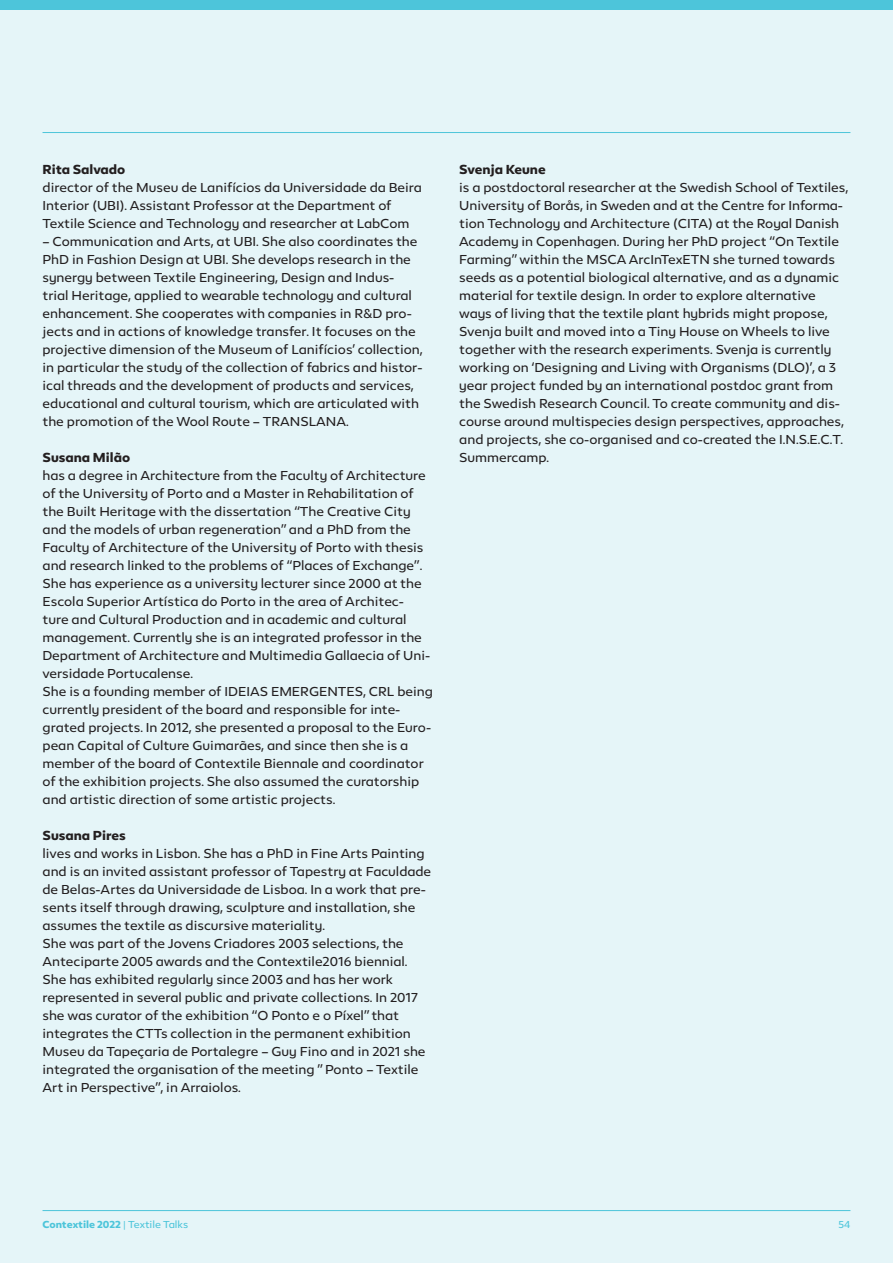
<style>
.page{position:relative;width:893px;height:1263px;background:#e5f5f8}
.page>*{position:absolute;margin:0;border:0;box-sizing:border-box;transform-origin:0 0}
.t1{font:13.5px/18px "Epura";color:#231f20}
.t2{font:700 13.5px "Epura";color:#231f20}
.t3{font:700 10.5px "Epura";color:#4dc5da}
.t4{font:10.5px "Epura";color:#4dc5da}
.s1{font-weight:400}
</style>
<div class="page">
<hr style="left:43px;top:132px;width:807px;height:1px;background:#4dc5da">
<hr style="left:43px;top:1210px;width:807px;height:1px;background:#4dc5da">
<div style="left:0;top:0;width:893px;height:10px;background:#4dc5da"></div>
<p class="t2" style="left:43px;top:161px;width:84px">Rita Salvado</p>
<p class="t1" style="left:43px;top:178px;width:381px">director of the Museu de Lanifícios da Universidade da Beira<br>Interior (UBI). Assistant Professor at the Department of<br>Textile Science and Technology and researcher at LabCom</p>
<p class="t1" style="left:43px;top:232px;width:382px">– Communication and Arts, at UBI. She also coordinates the PhD in Fashion Design at UBI. She develops research in the synergy between Textile Engineering, Design and Indus&shy;trial Heritage, applied to wearable technology and cultural enhancement. She cooperates with companies in R&amp;D pro&shy;jects and in actions of knowledge transfer. It focuses on the projective dimension of the Museum of Lanifícios’ collection, in particular the study of the collection of fabrics and histor&shy;ical threads and the development of products and services, educational and cultural tourism, which are articulated with the promotion of the Wool Route – TRANSLANA.</p>
<p class="t2" style="left:43px;top:449px;width:89px">Susana Milão</p>
<p class="t1" style="left:43px;top:466px;width:392px">has a degree in Architecture from the Faculty of Architecture of the University of Porto and a Master in Rehabilitation of the Built Heritage with the dissertation “The Creative City and the models of urban regeneration” and a PhD from the Faculty of Architecture of the University of Porto with thesis and research linked to the problems of “Places of Exchange”.<br>She has experience as a university lecturer since 2000 at the Escola Superior Artística do Porto in the area of Architec&shy;ture and Cultural Production and in academic and cultural management. Currently she is an integrated professor in the Department of Architecture and Multimedia Gallaecia of Uni&shy;versidade Portucalense.<br>She is a founding member of IDEIAS EMERGENTES, CRL being currently president of the board and responsible for inte&shy;grated projects. In 2012, she presented a proposal to the Euro&shy;pean Capital of Culture Guimarães, and since then she is a member of the board of Contextile Biennale and coordinator of the exhibition projects. She also assumed the curatorship and artistic direction of some artistic projects.</p>
<p class="t2" style="left:43px;top:827px;width:85px">Susana Pires</p>
<p class="t1" style="left:43px;top:844px;width:390px">lives and works in Lisbon. She has a PhD in Fine Arts Painting and is an invited assistant professor of Tapestry at Faculdade de Belas-Artes da Universidade de Lisboa. In a work that pre&shy;sents itself through drawing, sculpture and installation, she assumes the textile as discursive materiality.<br>She was part of the Jovens Criadores 2003 selections, the Anteciparte 2005 awards and the Contextile2016 biennial.<br>She has exhibited regularly since 2003 and has her work represented in several public and private collections. In 2017 she was curator of the exhibition “O Ponto e o Píxel” that integrates the CTTs collection in the permanent exhibition Museu da Tapeçaria de Portalegre – Guy Fino and in 2021 she integrated the organisation of the meeting ” Ponto – Textile Art in Perspective”, in Arraiolos.</p>
<p class="t2" style="left:459px;top:161px;width:88px">Svenja Keune</p>
<p class="t1" style="left:459px;top:177px;width:391px">is a postdoctoral researcher at the Swedish School of Textiles, University of Borås, in Sweden and at the Centre for Informa&shy;tion Technology and Architecture (CITA) at the Royal Danish Academy in Copenhagen. During her PhD project “On Textile Farming” within the MSCA ArcInTexETN she turned towards seeds as a potential biological alternative, and as a dynamic material for textile design. In order to explore alternative ways of living that the textile plant hybrids might propose, Svenja built and moved into a Tiny House on Wheels to live together with the research experiments. Svenja is currently working on ‘Designing and Living with Organisms (DLO)’, a 3 year project funded by an international postdoc grant from the Swedish Research Council. To create community and dis&shy;course around multispecies design perspectives, approaches, and projects, she co-organised and co-created the I.N.S.E.C.T.<br>Summercamp.</p>
<p class="t3" style="left:43px;top:1218px;width:147px">Contextile 2022 <span class="s1">| Textile Talks</span></p>
<p class="t4" style="left:839px;top:1218px;width:13px">54</p>
</div>
